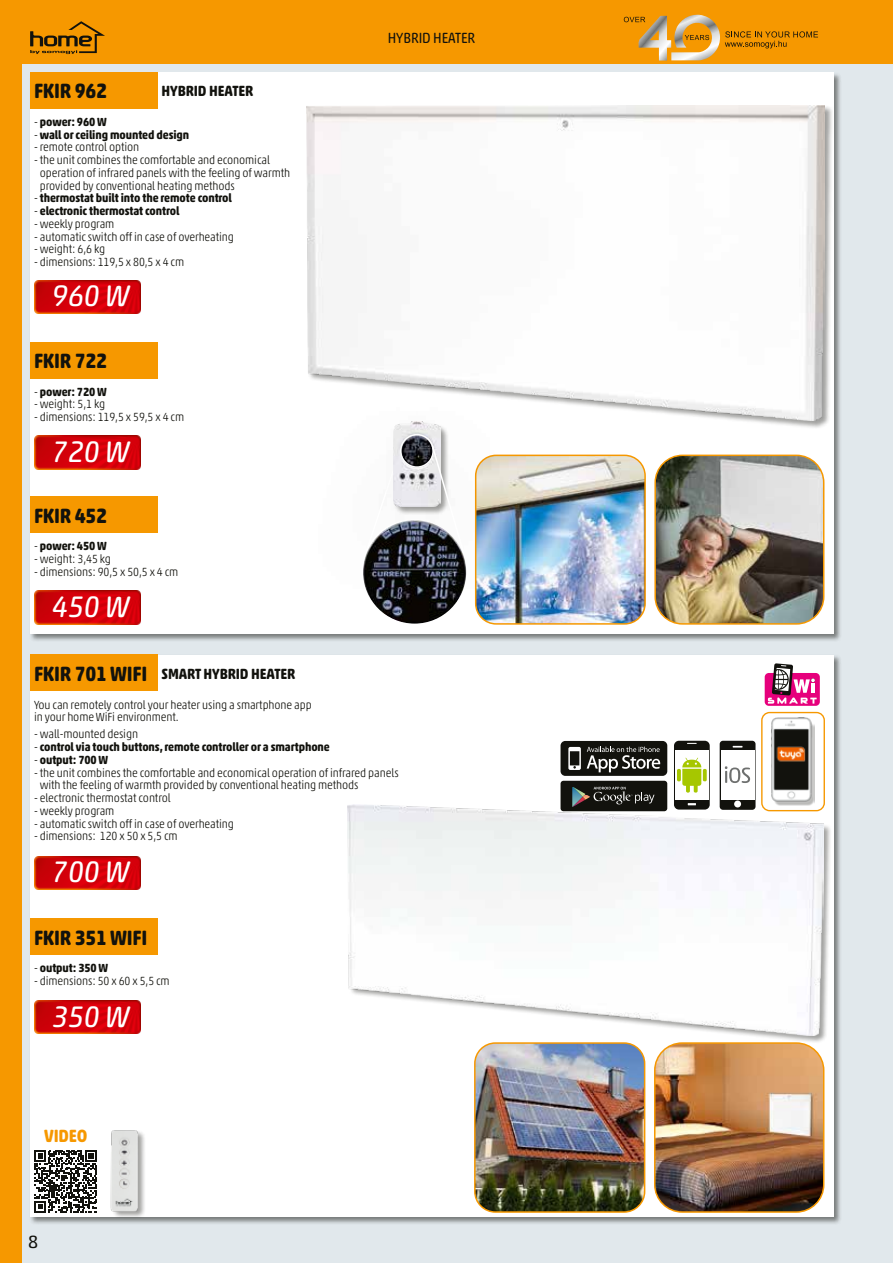
<style>
.page{position:relative;width:893px;height:1263px;background:#e1e8ec}
.page>*{position:absolute;margin:0;border:0;box-sizing:border-box;transform-origin:0 0}
.t1{font:italic 30.15px "Akko Rounded Pro";letter-spacing:-.015em;color:#fff}
.t2{font:700 21px "Akko Rounded Pro";letter-spacing:-.01em;color:#12120d;scale:.9 1}
.t3{font:700 18px "Akko Rounded Pro";letter-spacing:-.01em;color:#f69800;scale:.9 1}
.t4{font:18px "Akko Rounded Pro";color:#12120d}
.t5{font:700 15px "Akko Rounded Pro";letter-spacing:-.01em;color:#12120d;scale:.9 1}
.t6{font:15px "Akko Rounded Pro";letter-spacing:-.01em;color:#12120d;scale:.9 1}
.t7{font:300 12px/12.8px "Akko Rounded Pro";letter-spacing:-.01em;color:#12120d;scale:.9 1}
.t8{font:700 12px "Akko Rounded Pro";letter-spacing:-.01em;color:#12120d;scale:.9 1}
.s1{font-weight:300}
.s2{font-size:21px}
</style>
<div class="page">
<div style="left:0;top:0;width:893px;height:64px;background:#f69800"></div>
<div style="left:0;top:0;width:21px;height:1263px;background:#f69800"></div>
<svg style="left:30px;top:21px;width:75px;height:33px"></svg>
<div style="left:29px;top:72px;width:813px;height:571px;background:#12120d;opacity:.5"></div>
<div style="left:30px;top:72px;width:803px;height:562px;background:#fff"></div>
<div style="left:29px;top:654px;width:813px;height:571px;background:#12120d;opacity:.5"></div>
<div style="left:30px;top:655px;width:803px;height:561px;background:#fff"></div>
<div style="left:348px;top:804px;width:484px;height:240px;background:#12120d;opacity:.4"></div>
<img style="left:348px;top:805px;width:476px;height:231px">
<svg style="left:765px;top:663px;width:55px;height:43px"></svg>
<img style="left:475px;top:1043px;width:170px;height:169px">
<div style="left:474px;top:1042px;width:171px;height:171px;border:2px solid #f69800;border-radius:21px"></div>
<img style="left:655px;top:1043px;width:169px;height:167px">
<div style="left:654px;top:1042px;width:170px;height:171px;border:2px solid #f69800;border-radius:27px"></div>
<img style="left:34px;top:280px;width:107px;height:34px">
<img style="left:34px;top:856px;width:107px;height:33px">
<img style="left:34px;top:436px;width:107px;height:33px">
<img style="left:34px;top:591px;width:107px;height:33px">
<img style="left:34px;top:1000px;width:107px;height:34px">
<img style="left:478px;top:455px;width:167px;height:167px">
<div style="left:475px;top:455px;width:171px;height:170px;border:2px solid #f69800;border-radius:21px"></div>
<img style="left:657px;top:455px;width:167px;height:167px">
<div style="left:654px;top:455px;width:170px;height:170px;border:2px solid #f69800;border-radius:27px"></div>
<div style="left:306px;top:105px;width:527px;height:324px;background:#12120d;opacity:.4"></div>
<img style="left:307px;top:106px;width:518px;height:315px">
<div style="left:112px;top:1130px;width:34px;height:89px;background:#12120d;opacity:.4"></div>
<img style="left:110px;top:1130px;width:31px;height:83px">
<svg style="left:34px;top:1150px;width:63px;height:62px"></svg>
<div style="left:318px;top:407px;width:132px;height:185px;background:#fdfdfd"></div>
<img style="left:362px;top:519px;width:105px;height:105px;border-radius:52px">
<img style="left:383px;top:407px;width:130px;height:185px">
<svg style="left:430px;top:444px;width:36px;height:112px"></svg>
<div style="left:561px;top:741px;width:106px;height:35px;background:#12120d;border-radius:5px"></div>
<svg style="left:568px;top:747px;width:13px;height:23px"></svg>
<svg style="left:587px;top:747px;width:73px;height:25px"></svg>
<div style="left:561px;top:781px;width:106px;height:30px;background:#12120d;border-radius:3px"></div>
<svg style="left:572px;top:787px;width:82px;height:20px"></svg>
<div style="left:674px;top:741px;width:36px;height:68px;background:#12120d;border-radius:5px"></div>
<div style="left:675px;top:750px;width:34px;height:49px;background:#fff"></div>
<hr style="left:687px;top:802px;width:10px;height:4px;background:#fff">
<div style="left:686px;top:802px;width:11px;height:5px;border:1px solid #12120d"></div>
<svg style="left:677px;top:757px;width:30px;height:36px"></svg>
<div style="left:720px;top:741px;width:35px;height:69px;background:#12120d;border-radius:3px"></div>
<div style="left:734px;top:800px;width:7px;height:7px;background:#fff;border-radius:50%"></div>
<div style="left:721px;top:750px;width:34px;height:49px;background:#fff"></div>
<svg style="left:725px;top:766px;width:25px;height:17px"></svg>
<div style="left:762px;top:712px;width:62px;height:99px;background:#fff;border-radius:8px"></div>
<img style="left:771px;top:718px;width:44px;height:87px">
<div style="left:761px;top:712px;width:64px;height:99px;border:1px solid #f69800;border-radius:8px"></div>
<svg style="left:624px;top:15px;width:194px;height:46px"></svg>
<div style="left:30px;top:655px;width:127px;height:36px;background:#f69800"></div>
<div style="left:30px;top:72px;width:127px;height:36px;background:#f69800"></div>
<div style="left:30px;top:342px;width:127px;height:36px;background:#f69800"></div>
<div style="left:30px;top:497px;width:127px;height:36px;background:#f69800"></div>
<div style="left:30px;top:919px;width:127px;height:36px;background:#f69800"></div>
<h2 class="t2" style="left:34px;top:78px;width:83px">FKIR 962</h2>
<p class="t5" style="left:162px;top:82px;width:103px">HYBRID HEATER</p>
<p class="t8" style="left:34px;top:114px;width:82px"><span class="s1">-</span> power: 960 W</p>
<p class="t8" style="left:34px;top:127px;width:174px"><span class="s1">-</span> wall or ceiling mounted design</p>
<p class="t7" style="left:34px;top:141px;width:119px">- remote control option</p>
<p class="t7" style="left:40px;top:154px;width:280px;text-indent:-6px">- the unit combines the comfortable and economical operation of infrared panels with the feeling of warmth provided by conventional heating methods</p>
<p class="t8" style="left:34px;top:191px;width:221px"><span class="s1">-</span> thermostat built into the remote control</p>
<p class="t8" style="left:34px;top:204px;width:163px"><span class="s1">-</span> electronic thermostat control</p>
<p class="t7" style="left:34px;top:217px;width:91px">- weekly program</p>
<p class="t7" style="left:34px;top:230px;width:224px">- automatic switch off in case of overheating</p>
<p class="t7" style="left:34px;top:243px;width:81px">- weight: 6,6 kg</p>
<p class="t7" style="left:34px;top:256px;width:168px">- dimensions: 119,5 x 80,5 x 4 cm</p>
<h1 class="t1" style="left:52px;top:278px;width:79px">960 W</h1>
<h2 class="t2" style="left:34px;top:348px;width:83px">FKIR 722</h2>
<p class="t8" style="left:34px;top:384px;width:82px"><span class="s1">-</span> power: 720 W</p>
<p class="t7" style="left:34px;top:398px;width:81px">- weight: 5,1 kg</p>
<p class="t7" style="left:34px;top:411px;width:168px">- dimensions: 119,5 x 59,5 x 4 cm</p>
<h1 class="t1" style="left:52px;top:433px;width:79px">720 W</h1>
<h2 class="t2" style="left:34px;top:503px;width:83px">FKIR 452</h2>
<p class="t8" style="left:34px;top:539px;width:82px"><span class="s1">-</span> power: 450 W</p>
<p class="t7" style="left:34px;top:553px;width:87px">- weight: 3,45 kg</p>
<p class="t7" style="left:34px;top:565px;width:162px">- dimensions: 90,5 x 50,5 x 4 cm</p>
<h1 class="t1" style="left:52px;top:588px;width:79px">450 W</h1>
<p class="t6" style="left:388px;top:29px;width:99px">HYBRID HEATER</p>
<p class="t5" style="left:34px;top:664px;width:292px"><span class="s2">FKIR 701 WIFI</span> SMART HYBRID HEATER</p>
<p class="t7" style="left:34px;top:698px;width:310px">You can remotely control your heater using a smartphone app in your home WiFi environment.</p>
<p class="t7" style="left:34px;top:728px;width:117px">- wall-mounted design</p>
<p class="t8" style="left:34px;top:739px;width:330px"><span class="s1">-</span> control via touch buttons, remote controller or a smartphone</p>
<p class="t8" style="left:34px;top:752px;width:84px"><span class="s1">-</span> output: 700 W</p>
<p class="t7" style="left:40px;top:766px;width:400px;text-indent:-6px">- the unit combines the comfortable and economical operation of infrared panels with the feeling of warmth provided by conventional heating methods</p>
<p class="t7" style="left:34px;top:791px;width:153px">- electronic thermostat control</p>
<p class="t7" style="left:34px;top:804px;width:91px">- weekly program</p>
<p class="t7" style="left:34px;top:817px;width:224px">- automatic switch off in case of overheating</p>
<p class="t7" style="left:34px;top:830px;width:161px">- dimensions: 120 x 50 x 5,5 cm</p>
<h1 class="t1" style="left:52px;top:853px;width:79px">700 W</h1>
<h2 class="t2" style="left:34px;top:924px;width:128px">FKIR 351 WIFI</h2>
<p class="t8" style="left:34px;top:961px;width:84px"><span class="s1">-</span> output: 350 W</p>
<p class="t7" style="left:34px;top:974px;width:152px">- dimensions: 50 x 60 x 5,5 cm</p>
<h1 class="t1" style="left:52px;top:998px;width:79px">350 W</h1>
<h3 class="t3" style="left:44px;top:1124px;width:50px">VIDEO</h3>
<h3 class="t4" style="left:28px;top:1231px;width:12px">8</h3>
</div>
